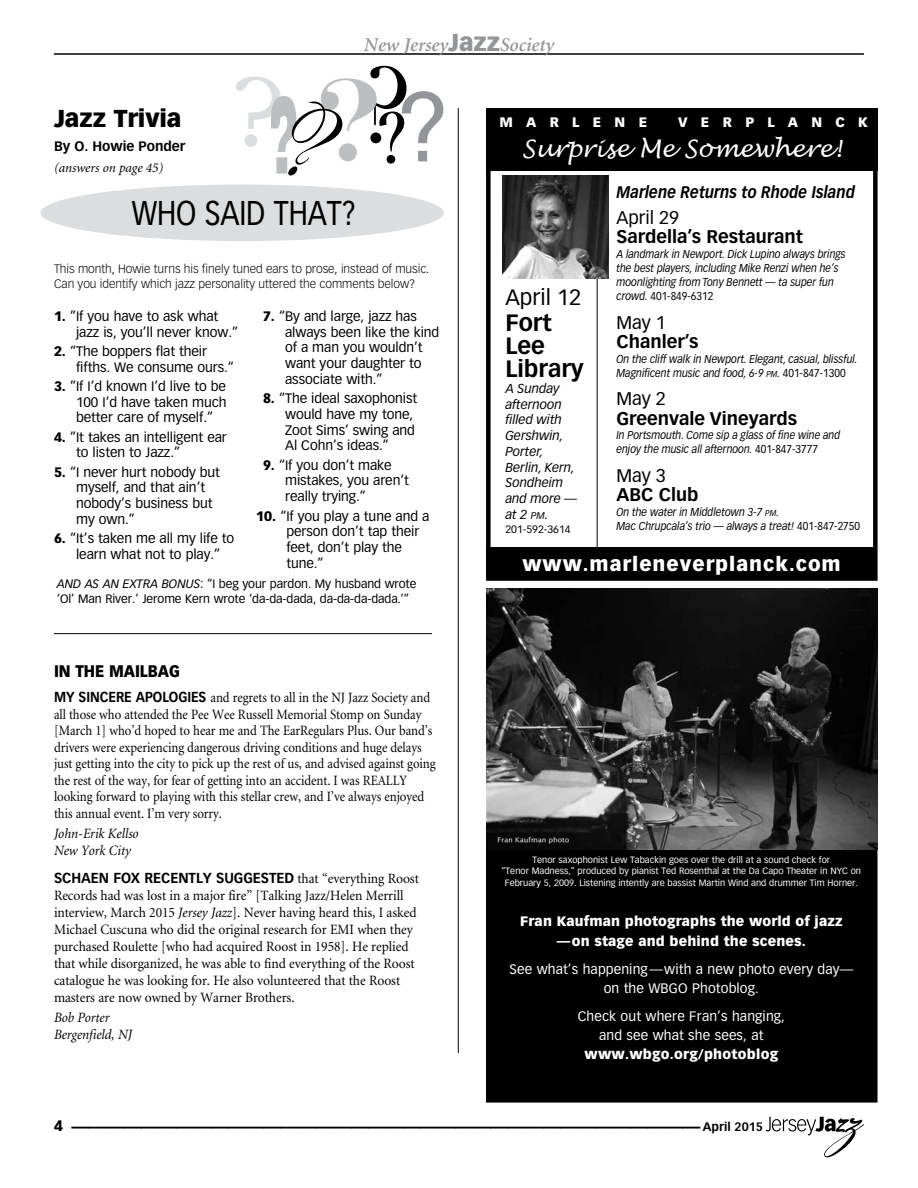
<style>
.page{position:relative;width:918px;height:1188px;background:#fff}
.page>*{position:absolute;margin:0;border:0;box-sizing:border-box;transform-origin:0 0}
.t1{font:700 36px "Vectora LH";color:#000}
.t2{font:33.75px "Vectora LH";letter-spacing:-.005em;color:#000;scale:.85 1}
.t3{font:italic 24px "Lucida Handwriting";color:#fff}
.t4{font:900 24px "Vectora LH";letter-spacing:-.005em;color:#000}
.t5{font:700 23.25px/23.2px "Vectora LH";color:#000}
.t6{font:21.75px "Vectora LH";color:#000}
.t7{font:900 19.5px "Vectora LH";letter-spacing:.05em;color:#fff}
.t8{font:italic 600 19.5px "Minion";letter-spacing:-.005em;color:#939598}
.t9{font:700 18px "Vectora LH";color:#000}
.t10{font:18px "Vectora LH";color:#000}
.t11{font:italic 700 16.5px "Vectora LH";color:#000;scale:.9 1}
.t12{font:900 16.5px "Vectora LH";letter-spacing:-.005em;color:#000;scale:.9 1}
.t13{font:900 15px "Vectora LH";color:#000}
.t14{font:14.25px/16.5px "Minion";letter-spacing:-.005em;color:#000;scale:.9 1}
.t15{font:14.25px/17.1px "Minion";letter-spacing:-.005em;color:#000;scale:.95 1}
.t16{font:italic 14.25px/17.1px "Minion";letter-spacing:-.005em;color:#000;scale:.95 1}
.t17{font:700 14.25px "Vectora LH";letter-spacing:-.005em;color:#000;scale:.95 1}
.t18{font:700 14.25px "Vectora LH";letter-spacing:-.005em;color:#000;scale:.9 1}
.t19{font:13.5px/15.8px "Vectora LH";letter-spacing:-.005em;color:#000}
.t20{font:13.5px/19px "Vectora LH";letter-spacing:.01em;color:#fff;text-align:center}
.t21{font:900 13.5px/20.5px "Vectora LH";letter-spacing:.01em;color:#fff;text-align:center}
.t22{font:italic 13.5px "Minion";letter-spacing:-.005em;color:#000}
.t23{font:700 13.5px "Vectora LH";letter-spacing:-.005em;color:#000}
.t24{font:italic 12.75px/15.8px "Vectora LH";color:#000}
.t25{font:300 12px/15px "Vectora LH";letter-spacing:-.005em;color:#000}
.t26{font:12px/15px "Vectora LH";letter-spacing:-.005em;color:#000}
.t27{font:700 12px "Vectora LH";color:#000}
.t28{font:italic 11.25px/14.2px "Vectora LH";color:#000;scale:.9 1}
.t29{font:10.5px "Vectora LH";color:#000}
.t30{font:9px/11.2px "Vectora LH";color:#fff;text-align:center}
.s1{font-family:"Vectora LH";font-weight:900;font-style:normal;font-size:24px}
.s2{font-weight:900}
.s3{font-style:italic}
.s4{font-family:"Minion"}
.s5{font-family:"Vectora LH";font-weight:700}
.s6{font-family:"Minion";font-weight:400}
.s7{font-size:9.6px}
.s8{font-style:normal}
.s9{font-size:8.4px}
</style>
<div class="page">
<svg style="left:766px;top:1117px;width:98px;height:40px"></svg>
<hr style="left:54px;top:54px;width:810px;height:1px;background:#000">
<svg style="left:236px;top:66px;width:207px;height:109px"></svg>
<div style="left:40px;top:184px;width:404px;height:57px;background:#dcddde;border-radius:50%"></div>
<hr style="left:458px;top:108px;width:1px;height:945px;background:#000">
<div style="left:488px;top:591px;width:387px;height:509px;background:#000"></div>
<div style="left:486px;top:589px;width:392px;height:514px;border:4px solid #000"></div>
<img style="left:486px;top:588px;width:392px;height:262px">
<hr style="left:54px;top:633px;width:378px;height:1px;background:#000">
<div style="left:486px;top:108px;width:392px;height:473px;border:4px solid #000"></div>
<div style="left:486px;top:108px;width:391px;height:62px;background:#000"></div>
<div style="left:486px;top:547px;width:390px;height:32px;background:#000"></div>
<hr style="left:597px;top:276px;width:1px;height:275px;background:#000">
<img style="left:502px;top:175px;width:107px;height:104px">
<h3 class="t8" style="left:364px;top:35px;width:192px">New Jersey<span class="s1">Jazz</span>Society</h3>
<h3 class="t4" style="left:54px;top:104px;width:129px">Jazz Trivia</h3>
<p class="t23" style="left:54px;top:138px;width:133px">By O. Howie Ponder</p>
<p class="t22" style="left:54px;top:161px;width:111px">(answers on page 45)</p>
<h2 class="t2" style="left:132px;top:193px;width:266px">WHO SAID THAT?</h2>
<p class="t25" style="left:54px;top:261px;width:377px">This month, Howie turns his finely tuned ears to prose, instead of music.<br>Can you identify which jazz personality uttered the comments below?</p>
<p class="t19" style="left:76px;top:308px;width:164px;text-indent:-22px"><span class="s2">1.</span> ”If you have to ask what jazz is, you’ll never know.”</p>
<p class="t19" style="left:76px;top:343px;width:159px;text-indent:-22px"><span class="s2">2.</span> “The boppers flat their fifths. We consume ours.“</p>
<p class="t19" style="left:76px;top:378px;width:152px;text-align:justify;text-indent:-22px"><span class="s2">3.</span> ”If I’d known I’d live to be 100 I’d have taken much better care of myself.”</p>
<p class="t19" style="left:76px;top:429px;width:152px;text-indent:-22px"><span class="s2">4.</span> ”It takes an intelligent ear to listen to Jazz.”</p>
<p class="t19" style="left:76px;top:464px;width:145px;text-indent:-22px"><span class="s2">5.</span> “I never hurt nobody but myself, and that ain’t nobody’s business but my own.”</p>
<p class="t19" style="left:54px;top:531px;width:182px;text-align:center"><span class="s2">6.</span> “It’s taken me all my life to learn what not to play.”</p>
<p class="t19" style="left:285px;top:308px;width:156px;text-indent:-22px"><span class="s2">7.</span> “By and large, jazz has always been like the kind of a man you wouldn’t want your daughter to associate with.”</p>
<p class="t19" style="left:285px;top:391px;width:134px;text-indent:-22px"><span class="s2">8.</span> “The ideal saxophonist would have my tone,<br>Zoot Sims’ swing and<br>Al Cohn’s ideas.”</p>
<p class="t19" style="left:285px;top:457px;width:125px;text-indent:-22px"><span class="s2">9.</span> “If you don’t make mistakes, you aren’t really trying.”</p>
<p class="t19" style="left:286px;top:508px;width:145px;text-indent:-30px"><span class="s2">10.</span> “If you play a tune and a person don’t tap their feet, don’t play the tune.”</p>
<p class="t26" style="left:57px;top:576px;width:361px"><span class="s3">AND AS AN EXTRA BONUS</span>: “I beg your pardon. My husband wrote ‘Ol’ Man River.’ Jerome Kern wrote ‘da-da-dada, da-da-da-dada<span class="s4">.</span>’”</p>
<p class="t12" style="left:54px;top:661px;width:142px">IN THE MAILBAG</p>
<p class="t18" style="left:54px;top:688px;width:70px">My sincere</p>
<p class="t14" style="left:54px;top:690px;width:426px;text-indent:82px"><span class="s5">apo logies</span> and regrets to all in the NJ Jazz Society and all those who attended the Pee Wee Russell Memorial Stomp on Sunday [March 1] who’d hoped to hear me and The EarRegulars Plus. Our band’s drivers were experiencing dangerous driving conditions and huge delays just getting into the city to pick up the rest of us, and advised against going the rest of the way, for fear of getting into an accident. I was REALLY looking forward to playing with this stellar crew, and I’ve always enjoyed this annual event. I’m very sorry.</p>
<p class="t16" style="left:54px;top:825px;width:91px">John-Erik Kellso<br>New York City</p>
<p class="t17" style="left:54px;top:869px;width:29px">Schaen</p>
<p class="t17" style="left:113px;top:869px;width:323px">Fox re cently suggested <span class="s6">that “everything Roost</span></p>
<p class="t15" style="left:54px;top:887px;width:383px">Records had was lost in a major fire” [Talking Jazz/Helen Merrill interview, March 2015 <span class="s3">Jersey Jazz</span>]. Never having heard this, I asked Michael Cuscuna who did the original research for EMI when they purchased Roulette [who had acquired Roost in 1958]. He replied that while disorganized, he was able to find everything of the Roost catalogue he was looking for. He also volunteered that the Roost masters are now owned by Warner Brothers.</p>
<p class="t16" style="left:54px;top:1010px;width:84px">Bob Porter<br>Bergenfield, NJ</p>
<p class="t21" style="left:499px;top:112px;width:112px">ma rlene</p>
<p class="t21" style="left:678px;top:112px;width:17px">ve</p>
<p class="t21" style="left:723px;top:112px;width:83px">rplan</p>
<p class="t21" style="left:836px;top:112px;width:34px">c k</p>
<h3 class="t3" style="left:522px;top:134px;width:321px">Surprise Me Somewhere!</h3>
<h3 class="t6" style="left:505px;top:285px;width:77px">April 12</h3>
<h3 class="t5" style="left:505px;top:311px;width:80px">Fort<br>Lee<br>Library</h3>
<p class="t24" style="left:505px;top:381px;width:73px">A Sunday afternoon filled with<br>Gershwin,<br>Porter,<br>Berlin, Kern,<br>Sondheim and more — at 2 <span class="s7">PM</span>.</p>
<p class="t29" style="left:505px;top:523px;width:67px">201-592-3614</p>
<p class="t11" style="left:617px;top:182px;width:267px">Marlene Returns to Rhode Island</p>
<h3 class="t10" style="left:617px;top:207px;width:64px">April 29</h3>
<h3 class="t9" style="left:617px;top:226px;width:188px">Sardella’s Restaurant</h3>
<p class="t28" style="left:617px;top:247px;width:256px">A landmark in Newport. Dick Lupino always brings the best players, including Mike Renzi when he’s moonlighting from Tony Bennett — ta super fun crowd. <span class="s8">401-849-6312</span></p>
<h3 class="t10" style="left:617px;top:312px;width:51px">May 1</h3>
<h3 class="t9" style="left:617px;top:331px;width:84px">Chanler’s</h3>
<p class="t28" style="left:617px;top:352px;width:270px">On the cliff walk in Newport. Elegant, casual, blissful.<br>Magnificent music and food, 6-9 <span class="s9">PM</span>. <span class="s8">401-847-1300</span></p>
<h3 class="t10" style="left:617px;top:388px;width:51px">May 2</h3>
<h3 class="t9" style="left:617px;top:408px;width:182px">Greenvale Vineyards</h3>
<p class="t28" style="left:617px;top:428px;width:250px">In Portsmouth. Come sip a glass of fine wine and enjoy the music all afternoon. <span class="s8">401-847-3777</span></p>
<h3 class="t10" style="left:617px;top:465px;width:51px">May 3</h3>
<h3 class="t9" style="left:617px;top:484px;width:83px">ABC Club</h3>
<p class="t28" style="left:617px;top:505px;width:272px">On the water in Middletown 3-7 <span class="s9">PM</span>.<br>Mac Chrupcala’s trio — always a treat! <span class="s8">401-847-2750</span></p>
<h3 class="t7" style="left:523px;top:551px;width:320px">www.marleneverplanck.com</h3>
<p class="t30" style="left:502px;top:854px;width:361px">Tenor saxophonist Lew Tabackin goes over the drill at a sound check for<br>“Tenor Madness,” produced by pianist Ted Rosenthal at the Da Capo Theater in NYC on<br>February 5, 2009. Listening intently are bassist Martin Wind and drummer Tim Horner.</p>
<p class="t21" style="left:520px;top:910px;width:324px">Fran Kaufman photographs the world of jazz —on stage and behind the scenes.</p>
<p class="t20" style="left:509px;top:960px;width:345px">See what’s happening—with a new photo every day— on the WBGO Photoblog.</p>
<p class="t20" style="left:578px;top:1007px;width:209px">Check out where Fran’s hanging, and see what she sees, at</p>
<p class="t21" style="left:585px;top:1044px;width:195px">www.wbgo.org/photoblog</p>
<p class="t13" style="left:54px;top:1117px;width:10px">4</p>
<h1 class="t1" style="left:71px;top:1089px;width:631px">____________________________________</h1>
<p class="t27" style="left:703px;top:1120px;width:62px">April 2015</p>
</div>
